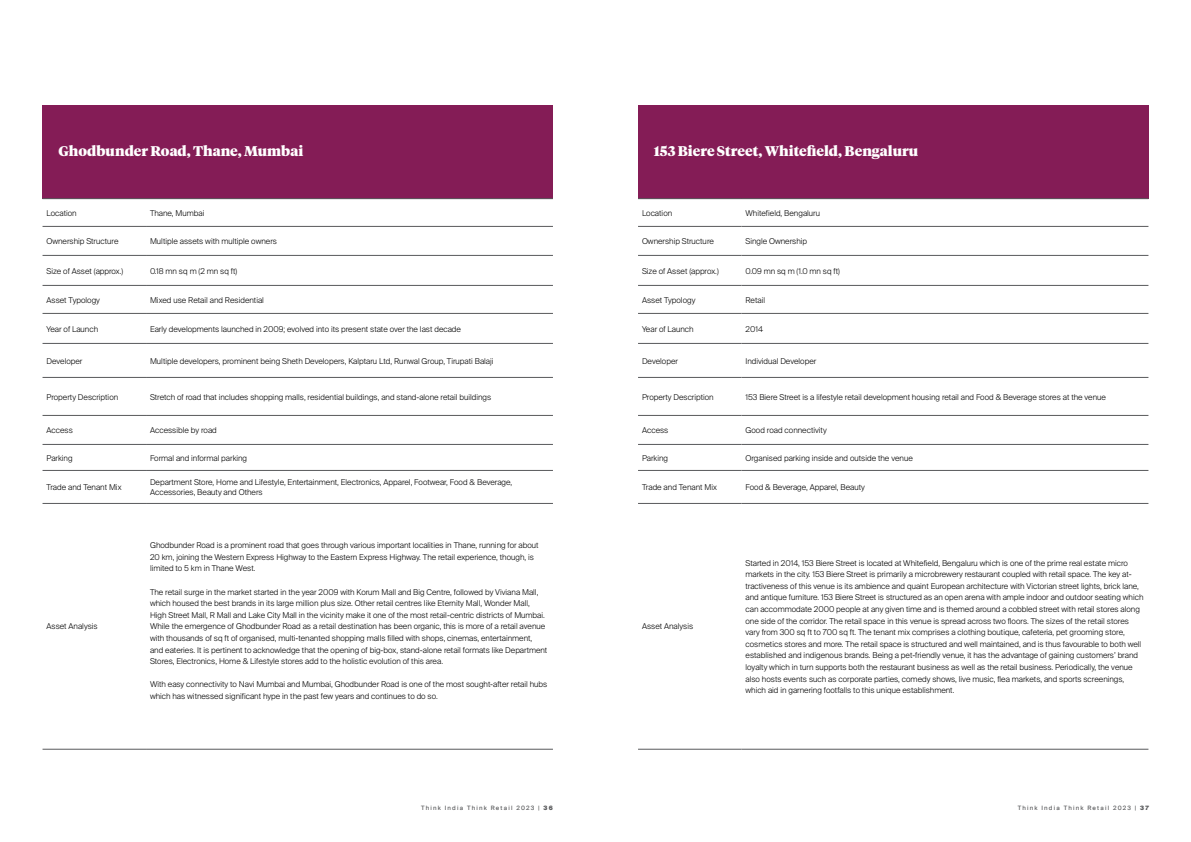
<style>
.page{position:relative;width:1191px;height:842px;background:#fff}
.page>*{position:absolute;margin:0;border:0;box-sizing:border-box;transform-origin:0 0}
.t1{font:900 14px "Tiempos Headline";color:#fff}
.t2{font:300 8px/11.6px "Suisse Intl";color:#000}
.t3{font:6px "Suisse Intl";letter-spacing:.2em;color:#58595b}
.s1{font-weight:900}
</style>
<div class="page">
<div style="left:43px;top:105px;width:510px;height:93px;background:#841c56"></div>
<div style="left:638px;top:105px;width:510px;height:93px;background:#841c56"></div>
<hr style="left:43px;top:198px;width:103px;height:1px;background:#58595b">
<hr style="left:146px;top:198px;width:407px;height:1px;background:#58595b">
<hr style="left:43px;top:226px;width:103px;height:1px;background:#58595b">
<hr style="left:146px;top:226px;width:407px;height:1px;background:#58595b">
<hr style="left:43px;top:255px;width:103px;height:1px;background:#58595b">
<hr style="left:146px;top:255px;width:407px;height:1px;background:#58595b">
<hr style="left:43px;top:285px;width:103px;height:1px;background:#58595b">
<hr style="left:146px;top:285px;width:407px;height:1px;background:#58595b">
<hr style="left:43px;top:313px;width:103px;height:1px;background:#58595b">
<hr style="left:146px;top:313px;width:407px;height:1px;background:#58595b">
<hr style="left:43px;top:343px;width:103px;height:1px;background:#58595b">
<hr style="left:146px;top:343px;width:407px;height:1px;background:#58595b">
<hr style="left:43px;top:377px;width:103px;height:1px;background:#58595b">
<hr style="left:146px;top:377px;width:407px;height:1px;background:#58595b">
<hr style="left:43px;top:415px;width:103px;height:1px;background:#58595b">
<hr style="left:146px;top:415px;width:407px;height:1px;background:#58595b">
<hr style="left:43px;top:444px;width:103px;height:1px;background:#58595b">
<hr style="left:146px;top:444px;width:407px;height:1px;background:#58595b">
<hr style="left:43px;top:470px;width:103px;height:1px;background:#58595b">
<hr style="left:146px;top:470px;width:407px;height:1px;background:#58595b">
<hr style="left:43px;top:503px;width:103px;height:1px;background:#58595b">
<hr style="left:146px;top:503px;width:407px;height:1px;background:#58595b">
<hr style="left:43px;top:749px;width:103px;height:1px;background:#58595b">
<hr style="left:146px;top:749px;width:407px;height:1px;background:#58595b">
<hr style="left:638px;top:198px;width:103px;height:1px;background:#58595b">
<hr style="left:741px;top:198px;width:407px;height:1px;background:#58595b">
<hr style="left:638px;top:226px;width:103px;height:1px;background:#58595b">
<hr style="left:741px;top:226px;width:407px;height:1px;background:#58595b">
<hr style="left:638px;top:255px;width:103px;height:1px;background:#58595b">
<hr style="left:741px;top:255px;width:407px;height:1px;background:#58595b">
<hr style="left:638px;top:285px;width:103px;height:1px;background:#58595b">
<hr style="left:741px;top:285px;width:407px;height:1px;background:#58595b">
<hr style="left:638px;top:313px;width:103px;height:1px;background:#58595b">
<hr style="left:741px;top:313px;width:407px;height:1px;background:#58595b">
<hr style="left:638px;top:343px;width:103px;height:1px;background:#58595b">
<hr style="left:741px;top:343px;width:407px;height:1px;background:#58595b">
<hr style="left:638px;top:377px;width:103px;height:1px;background:#58595b">
<hr style="left:741px;top:377px;width:407px;height:1px;background:#58595b">
<hr style="left:638px;top:415px;width:103px;height:1px;background:#58595b">
<hr style="left:741px;top:415px;width:407px;height:1px;background:#58595b">
<hr style="left:638px;top:444px;width:103px;height:1px;background:#58595b">
<hr style="left:741px;top:444px;width:407px;height:1px;background:#58595b">
<hr style="left:638px;top:470px;width:103px;height:1px;background:#58595b">
<hr style="left:741px;top:470px;width:407px;height:1px;background:#58595b">
<hr style="left:638px;top:503px;width:103px;height:1px;background:#58595b">
<hr style="left:741px;top:503px;width:407px;height:1px;background:#58595b">
<hr style="left:638px;top:749px;width:103px;height:1px;background:#58595b">
<hr style="left:741px;top:749px;width:407px;height:1px;background:#58595b">
<h1 class="t1" style="left:58px;top:141px;width:246px">Ghodbunder Road, Thane, Mumbai</h1>
<h1 class="t1" style="left:654px;top:141px;width:266px">153 Biere Street, Whitefield, Bengaluru</h1>
<p class="t2" style="left:47px;top:207px;width:32px">Location</p>
<p class="t2" style="left:150px;top:207px;width:56px">Thane, Mumbai</p>
<p class="t2" style="left:47px;top:235px;width:73px">Ownership Structure</p>
<p class="t2" style="left:150px;top:235px;width:128px">Multiple assets with multiple owners</p>
<p class="t2" style="left:47px;top:265px;width:78px">Size of Asset (approx.)</p>
<p class="t2" style="left:150px;top:265px;width:89px">0.18 mn sq m (2 mn sq ft)</p>
<p class="t2" style="left:47px;top:294px;width:55px">Asset Typology</p>
<p class="t2" style="left:150px;top:294px;width:115px">Mixed use Retail and Residential</p>
<p class="t2" style="left:47px;top:323px;width:53px">Year of Launch</p>
<p class="t2" style="left:150px;top:323px;width:312px">Early developments launched in 2009; evolved into its present state over the last decade</p>
<p class="t2" style="left:47px;top:355px;width:37px">Developer</p>
<p class="t2" style="left:150px;top:355px;width:345px">Multiple developers, prominent being Sheth Developers, Kalptaru Ltd, Runwal Group, Tirupati Balaji</p>
<p class="t2" style="left:47px;top:391px;width:73px">Property Description</p>
<p class="t2" style="left:150px;top:391px;width:343px">Stretch of road that includes shopping malls, residential buildings, and stand-alone retail buildings</p>
<p class="t2" style="left:47px;top:424px;width:28px">Access</p>
<p class="t2" style="left:150px;top:424px;width:68px">Accessible by road</p>
<p class="t2" style="left:47px;top:452px;width:28px">Parking</p>
<p class="t2" style="left:150px;top:452px;width:99px">Formal and informal parking</p>
<p class="t2" style="left:47px;top:481px;width:76px">Trade and Tenant Mix</p>
<p class="t2" style="left:150px;top:478px;width:364px;line-height:9.6px">Department Store, Home and Lifestyle, Entertainment, Electronics, Apparel, Footwear, Food &amp; Beverage,<br>Accessories, Beauty and Others</p>
<p class="t2" style="left:47px;top:621px;width:53px">Asset Analysis</p>
<p class="t2" style="left:150px;top:540px;width:390px">Ghodbunder Road is a prominent road that goes through various important localities in Thane, running for about<br>20 km, joining the Western Express Highway to the Eastern Express Highway. The retail experience, though, is limited to 5 km in Thane West.</p>
<p class="t2" style="left:150px;top:586px;width:399px">The retail surge in the market started in the year 2009 with Korum Mall and Big Centre, followed by Viviana Mall, which housed the best brands in its large million plus size. Other retail centres like Eternity Mall, Wonder Mall, High Street Mall, R Mall and Lake City Mall in the vicinity make it one of the most retail-centric districts of Mumbai.<br>While the emergence of Ghodbunder Road as a retail destination has been organic, this is more of a retail avenue with thousands of sq ft of organised, multi-tenanted shopping malls filled with shops, cinemas, entertainment, and eateries. It is pertinent to acknowledge that the opening of big-box, stand-alone retail formats like Department Stores, Electronics, Home &amp; Lifestyle stores add to the holistic evolution of this area.</p>
<p class="t2" style="left:150px;top:679px;width:399px">With easy connectivity to Navi Mumbai and Mumbai, Ghodbunder Road is one of the most sought-after retail hubs which has witnessed significant hype in the past few years and continues to do so.</p>
<p class="t2" style="left:642px;top:207px;width:32px">Location</p>
<p class="t2" style="left:745px;top:207px;width:76px">Whitefield, Bengaluru</p>
<p class="t2" style="left:642px;top:235px;width:73px">Ownership Structure</p>
<p class="t2" style="left:745px;top:235px;width:63px">Single Ownership</p>
<p class="t2" style="left:642px;top:265px;width:78px">Size of Asset (approx.)</p>
<p class="t2" style="left:745px;top:265px;width:96px">0.09 mn sq m (1.0 mn sq ft)</p>
<p class="t2" style="left:642px;top:294px;width:55px">Asset Typology</p>
<p class="t2" style="left:745px;top:294px;width:21px">Retail</p>
<p class="t2" style="left:642px;top:323px;width:53px">Year of Launch</p>
<p class="t2" style="left:745px;top:323px;width:19px">2014</p>
<p class="t2" style="left:642px;top:355px;width:37px">Developer</p>
<p class="t2" style="left:745px;top:355px;width:72px">Individual Developer</p>
<p class="t2" style="left:642px;top:391px;width:73px">Property Description</p>
<p class="t2" style="left:745px;top:391px;width:362px">153 Biere Street is a lifestyle retail development housing retail and Food &amp; Beverage stores at the venue</p>
<p class="t2" style="left:642px;top:424px;width:28px">Access</p>
<p class="t2" style="left:745px;top:424px;width:83px">Good road connectivity</p>
<p class="t2" style="left:642px;top:452px;width:28px">Parking</p>
<p class="t2" style="left:745px;top:452px;width:169px">Organised parking inside and outside the venue</p>
<p class="t2" style="left:642px;top:481px;width:76px">Trade and Tenant Mix</p>
<p class="t2" style="left:745px;top:481px;width:121px">Food &amp; Beverage, Apparel, Beauty</p>
<p class="t2" style="left:642px;top:621px;width:53px">Asset Analysis</p>
<p class="t2" style="left:745px;top:557px;width:399px">Started in 2014, 153 Biere Street is located at Whitefield, Bengaluru which is one of the prime real estate micro markets in the city. 153 Biere Street is primarily a microbrewery restaurant coupled with retail space. The key at&shy;tractiveness of this venue is its ambience and quaint European architecture with Victorian street lights, brick lane, and antique furniture. 153 Biere Street is structured as an open arena with ample indoor and outdoor seating which can accommodate 2000 people at any given time and is themed around a cobbled street with retail stores along one side of the corridor. The retail space in this venue is spread across two floors. The sizes of the retail stores vary from 300 sq ft to 700 sq ft. The tenant mix comprises a clothing boutique, cafeteria, pet grooming store, cosmetics stores and more. The retail space is structured and well maintained, and is thus favourable to both well established and indigenous brands. Being a pet-friendly venue, it has the advantage of gaining customers’ brand loyalty which in turn supports both the restaurant business as well as the retail business. Periodically, the venue also hosts events such as corporate parties, comedy shows, live music, flea markets, and sports screenings, which aid in garnering footfalls to this unique establishment.</p>
<p class="t3" style="left:421px;top:804px;width:133px">Think India Think Retail 2023 | <span class="s1">36</span></p>
<p class="t3" style="left:1017px;top:804px;width:133px">Think India Think Retail 2023 | <span class="s1">37</span></p>
</div>
